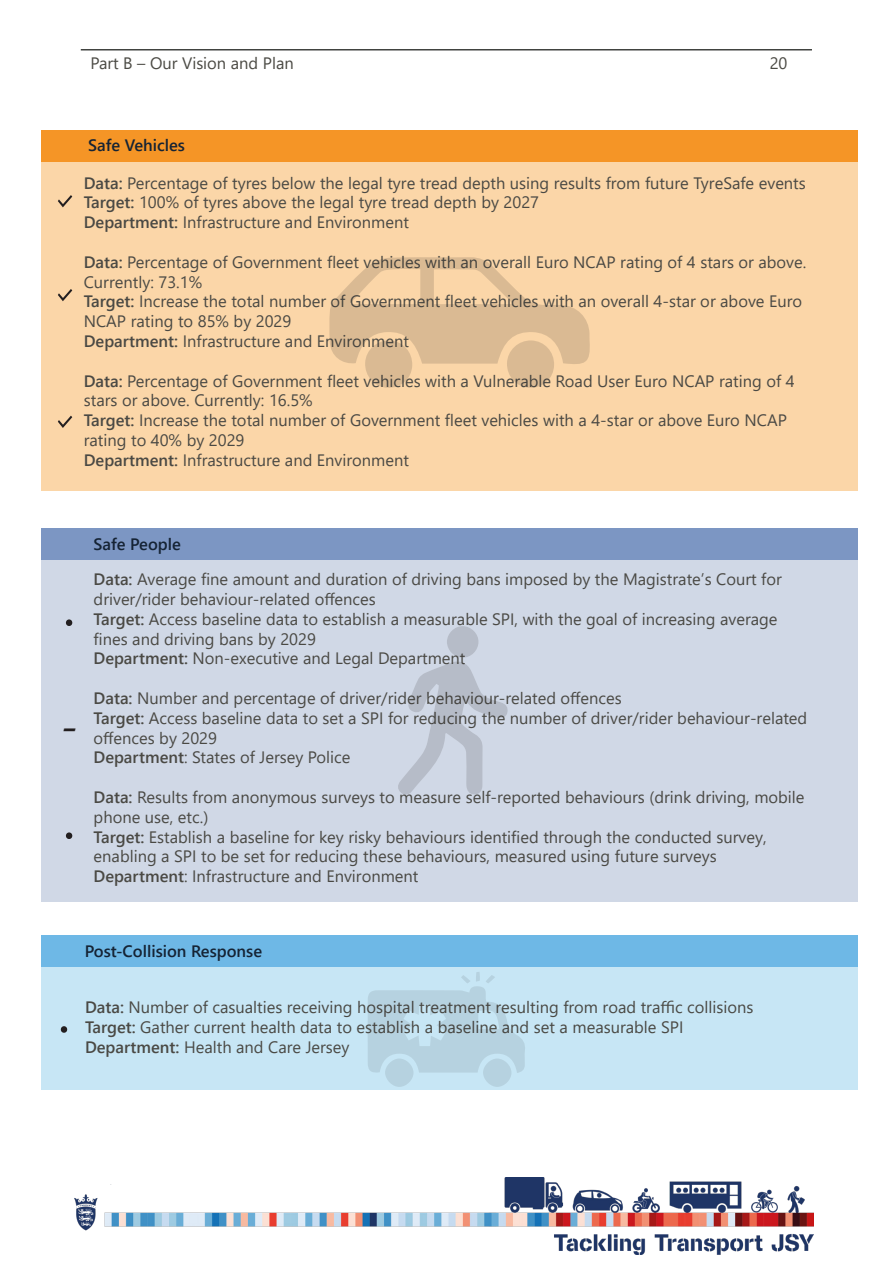
<style>
.page{position:relative;width:893px;height:1263px;background:#fff}
.page>*{position:absolute;margin:0;border:0;box-sizing:border-box;transform-origin:0 0}
.t1{font:57px "Minion Pro";color:#231f20}
.t2{font:49.5px "Minion Pro";color:#231f20}
.t3{font:16.5px/19.8px "Segoe UI";color:#4a4944}
.Heading_4{font:600 16.5px "Segoe UI";color:#152334}
.Footnote_text{font:16.5px "Segoe UI";color:#4b4a44}
.s1{font-weight:600}
</style>
<div class="page">
<div style="left:41px;top:528px;width:817px;height:374px;background:#d0d8e6"></div>
<hr style="left:81px;top:49px;width:731px;height:1px;background:#414340">
<img style="left:74px;top:1177px;width:740px;height:77px">
<div style="left:41px;top:528px;width:817px;height:32px;background:#7c96c3"></div>
<svg style="left:398px;top:637px;width:110px;height:158px"></svg>
<div style="left:447px;top:626px;width:32px;height:32px;background:#b6bcc8;border-radius:50%"></div>
<div style="left:41px;top:936px;width:817px;height:154px;background:#c7e6f5"></div>
<div style="left:41px;top:935px;width:817px;height:32px;background:#6eb8e6"></div>
<div style="left:385px;top:1058px;width:29px;height:29px;background:#b6d2e0;border-radius:50%"></div>
<div style="left:483px;top:1058px;width:28px;height:29px;background:#b6d2e0;border-radius:50%"></div>
<svg style="left:368px;top:972px;width:157px;height:101px"></svg>
<div style="left:41px;top:130px;width:817px;height:361px;background:#fbd6a8"></div>
<div style="left:41px;top:130px;width:817px;height:32px;background:#f59526"></div>
<svg style="left:329px;top:257px;width:261px;height:131px"></svg>
<div style="left:507px;top:340px;width:47px;height:48px;background:#daba93;border-radius:50%"></div>
<svg style="left:58px;top:289px;width:14px;height:12px"></svg>
<svg style="left:58px;top:416px;width:14px;height:12px"></svg>
<svg style="left:58px;top:195px;width:14px;height:12px"></svg>
<p class="Footnote_text" style="left:90px;top:47px;width:205px">Part B – Our Vision and Plan</p>
<p class="Footnote_text" style="left:770px;top:48px;width:19px">20</p>
<p class="Heading_4" style="left:88px;top:129px;width:98px">Safe Vehicles</p>
<p class="t3" style="left:84px;top:171px;width:724px"><span class="s1">Data:</span> Percentage of tyres below the legal tyre tread depth using results from future TyreSafe events</p>
<p class="t3" style="left:84px;top:191px;width:457px"><span class="s1">Target:</span> 100% of tyres above the legal tyre tread depth by 2027</p>
<p class="t3" style="left:84px;top:211px;width:327px"><span class="s1">Department:</span> Infrastructure and Environment</p>
<p class="t3" style="left:84px;top:251px;width:724px"><span class="s1">Data:</span> Percentage of Government fleet vehicles with an overall Euro NCAP rating of 4 stars or above.<br>Currently: 73.1%</p>
<p class="t3" style="left:84px;top:290px;width:720px"><span class="s1">Target:</span> Increase the total number of Government fleet vehicles with an overall 4-star or above Euro<br>NCAP rating to 85% by 2029</p>
<p class="t3" style="left:84px;top:330px;width:327px"><span class="s1">Department:</span> Infrastructure and Environment</p>
<p class="t3" style="left:84px;top:369px;width:712px"><span class="s1">Data:</span> Percentage of Government fleet vehicles with a Vulnerable Road User Euro NCAP rating of 4 stars or above. Currently: 16.5%</p>
<p class="t3" style="left:84px;top:409px;width:705px"><span class="s1">Target:</span> Increase the total number of Government fleet vehicles with a 4-star or above Euro NCAP rating to 40% by 2029</p>
<p class="t3" style="left:84px;top:449px;width:327px"><span class="s1">Department:</span> Infrastructure and Environment</p>
<p class="t1" style="left:63px;top:569px;width:14px">.</p>
<p class="t2" style="left:61px;top:692px;width:19px">-</p>
<p class="t1" style="left:63px;top:782px;width:14px">.</p>
<p class="Heading_4" style="left:94px;top:528px;width:89px">Safe People</p>
<p class="t3" style="left:94px;top:568px;width:690px"><span class="s1">Data:</span> Average fine amount and duration of driving bans imposed by the Magistrate’s Court for driver/rider behaviour-related offences</p>
<p class="t3" style="left:94px;top:607px;width:685px"><span class="s1">Target:</span> Access baseline data to establish a measurable SPI, with the goal of increasing average fines and driving bans by 2029</p>
<p class="t3" style="left:94px;top:647px;width:373px"><span class="s1">Department:</span> Non-executive and Legal Department</p>
<p class="t3" style="left:94px;top:687px;width:530px"><span class="s1">Data:</span> Number and percentage of driver/rider behaviour-related offences</p>
<p class="t3" style="left:94px;top:706px;width:715px"><span class="s1">Target:</span> Access baseline data to set a SPI for reducing the number of driver/rider behaviour-related offences by 2029</p>
<p class="t3" style="left:94px;top:746px;width:258px"><span class="s1">Department</span>: States of Jersey Police</p>
<p class="t3" style="left:94px;top:786px;width:712px"><span class="s1">Data:</span> Results from anonymous surveys to measure self-reported behaviours (drink driving, mobile phone use, etc.)</p>
<p class="t3" style="left:94px;top:825px;width:674px"><span class="s1">Target:</span> Establish a baseline for key risky behaviours identified through the conducted survey, enabling a SPI to be set for reducing these behaviours, measured using future surveys</p>
<p class="t3" style="left:94px;top:865px;width:326px"><span class="s1">Department</span>: Infrastructure and Environment</p>
<p class="t1" style="left:58px;top:976px;width:14px">.</p>
<p class="Heading_4" style="left:85px;top:935px;width:179px">Post-Collision Response</p>
<p class="t3" style="left:85px;top:996px;width:670px"><span class="s1">Data:</span> Number of casualties receiving hospital treatment resulting from road traffic collisions</p>
<p class="t3" style="left:85px;top:1016px;width:600px"><span class="s1">Target:</span> Gather current health data to establish a baseline and set a measurable SPI</p>
<p class="t3" style="left:85px;top:1036px;width:266px"><span class="s1">Department:</span> Health and Care Jersey</p>
</div>
